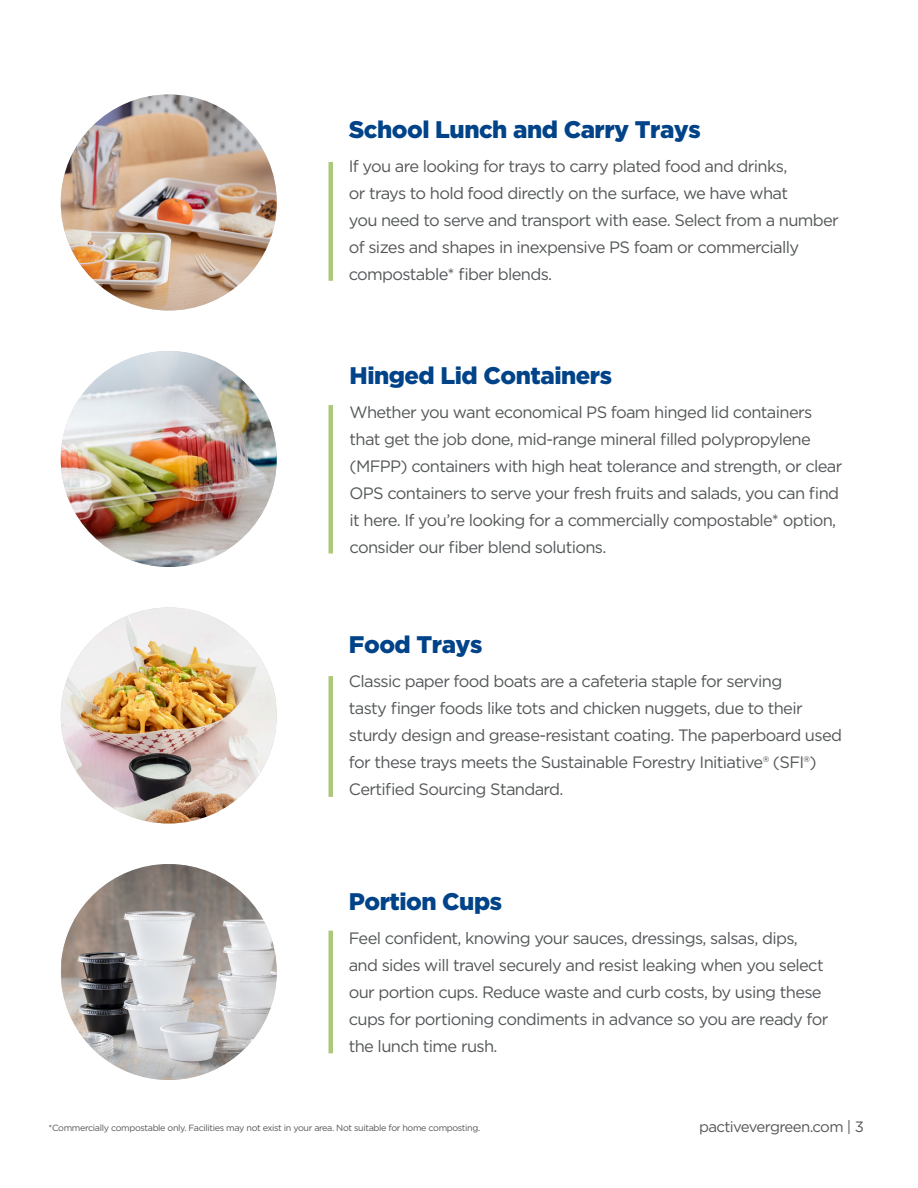
<style>
.page{position:relative;width:918px;height:1188px;background:#fff}
.page>*{position:absolute;margin:0;border:0;box-sizing:border-box;transform-origin:0 0}
.Benefit_Subhead{font:900 24px "Gotham";letter-spacing:-.02em;color:#004389}
.Body_Copy{font:16.5px/27px "Gotham";letter-spacing:-.04em;color:#545759}
.Footer_URL{font:15px "Gotham";letter-spacing:-.04em;color:#545759}
.Footer_Copy{font:9px "Gotham";letter-spacing:-.04em;color:#545759}
</style>
<div class="page">
<div style="left:328px;top:162px;width:5px;height:119px;background:#acc87a"></div>
<div style="left:328px;top:405px;width:5px;height:149px;background:#acc87a"></div>
<div style="left:328px;top:676px;width:5px;height:121px;background:#acc87a"></div>
<img style="left:61px;top:351px;width:216px;height:216px;border-radius:108px">
<img style="left:61px;top:94px;width:216px;height:216px;border-radius:108px">
<img style="left:61px;top:608px;width:216px;height:216px;border-radius:108px">
<div style="left:328px;top:931px;width:5px;height:122px;background:#acc87a"></div>
<img style="left:61px;top:864px;width:216px;height:216px">
<p class="Benefit_Subhead" style="left:349px;top:113px;width:354px">School Lunch and Carry Trays</p>
<p class="Body_Copy" style="left:349px;top:152px;width:492px">If you are looking for trays to carry plated food and drinks,<br>or trays to hold food directly on the surface, we have what<br>you need to serve and transport with ease. Select from a number of sizes and shapes in inexpensive PS foam or commercially compostable* fiber blends.</p>
<p class="Benefit_Subhead" style="left:350px;top:359px;width:264px">Hinged Lid Containers</p>
<p class="Body_Copy" style="left:350px;top:398px;width:494px">Whether you want economical PS foam hinged lid containers that get the job done, mid-range mineral filled polypropylene (MFPP) containers with high heat tolerance and strength, or clear OPS containers to serve your fresh fruits and salads, you can find it here. If you’re looking for a commercially compostable* option, consider our fiber blend solutions.</p>
<p class="Benefit_Subhead" style="left:349px;top:628px;width:135px">Food Trays</p>
<p class="Body_Copy" style="left:349px;top:667px;width:495px">Classic paper food boats are a cafeteria staple for serving<br>tasty finger foods like tots and chicken nuggets, due to their sturdy design and grease-resistant coating. The paperboard used for these trays meets the Sustainable Forestry Initiative® (SFI®)<br>Certified Sourcing Standard.</p>
<p class="Benefit_Subhead" style="left:349px;top:885px;width:155px">Portion Cups</p>
<p class="Body_Copy" style="left:349px;top:924px;width:481px">Feel confident, knowing your sauces, dressings, salsas, dips, and sides will travel securely and resist leaking when you select our portion cups. Reduce waste and curb costs, by using these cups for portioning condiments in advance so you are ready for the lunch time rush.</p>
<p class="Footer_Copy" style="left:49px;top:1122px;width:433px">*Commercially compostable only. Facilities may not exist in your area. Not suitable for home composting.</p>
<p class="Footer_URL" style="left:699px;top:1117px;width:166px">pactivevergreen.com | 3</p>
</div>
